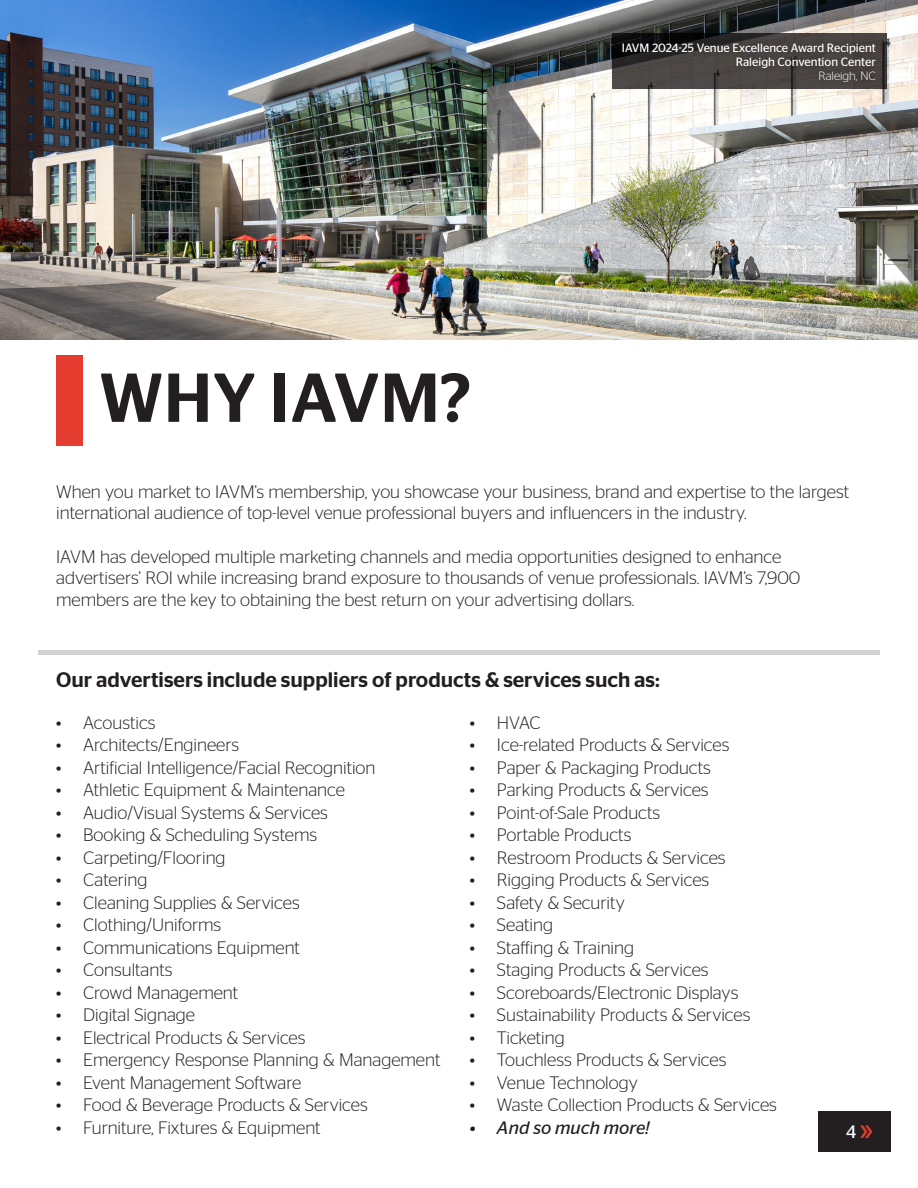
<style>
.page{position:relative;width:918px;height:1188px;background:#fff}
.page>*{position:absolute;margin:0;border:0;box-sizing:border-box;transform-origin:0 0}
.t1{font:500 69px "Stag Sans";letter-spacing:.02em;color:#231f20}
.t2{font:500 21px "Stag Sans";color:#231f20}
.t3{font:300 18px/21.6px "Stag Sans";color:#231f20}
.t4{font:italic 18px "Stag Sans";color:#231f20}
.t5{font:500 18px "Stag Sans";color:#e43d30}
.t6{font:12px "Stag Sans";color:#fff}
.t7{font:300 12px "Stag Sans";color:#fff}
.s1{font-weight:400;color:#fff}
</style>
<div class="page">
<div style="left:56px;top:355px;width:26px;height:90px;background:#e43d30"></div>
<img style="left:0;top:0;width:918px;height:339px">
<div style="left:818px;top:1111px;width:73px;height:41px;background:#231f20"></div>
<hr style="left:38px;top:651px;width:842px;height:4px;background:#d1d2d4">
<svg style="left:612px;top:33px;width:274px;height:56px"></svg>
<div style="left:616px;top:36px;width:266px;height:53px;background:#231f20;opacity:.75"></div>
<p class="t1" style="left:100px;top:358px;width:373px">WHY IAVM?</p>
<p class="t6" style="left:622px;top:41px;width:256px">IAVM 2024-25 Venue Excellence Award Recipient</p>
<p class="t6" style="left:736px;top:55px;width:142px">Raleigh Convention Center</p>
<p class="t7" style="left:819px;top:70px;width:59px">Raleigh, NC</p>
<p class="t3" style="left:56px;top:481px;width:795px">When you market to IAVM’s membership, you showcase your business, brand and expertise to the largest international audience of top-level venue professional buyers and influencers in the industry.</p>
<p class="t3" style="left:56px;top:545px;width:746px">IAVM has developed multiple marketing channels and media opportunities designed to enhance advertisers’ ROI while increasing brand exposure to thousands of venue professionals. IAVM’s 7,900 members are the key to obtaining the best return on your advertising dollars.</p>
<p class="t2" style="left:56px;top:668px;width:605px">Our advertisers include suppliers of products &amp; services such as:</p>
<p class="t3" style="left:56px;top:712px;width:101px">• Acoustics</p>
<p class="t3" style="left:56px;top:734px;width:184px">• Architects/Engineers</p>
<p class="t3" style="left:56px;top:757px;width:321px">• Artificial Intelligence/Facial Recognition</p>
<p class="t3" style="left:56px;top:779px;width:290px">• Athletic Equipment &amp; Maintenance</p>
<p class="t3" style="left:56px;top:802px;width:273px">• Audio/Visual Systems &amp; Services</p>
<p class="t3" style="left:56px;top:824px;width:263px">• Booking &amp; Scheduling Systems</p>
<p class="t3" style="left:56px;top:847px;width:171px">• Carpeting/Flooring</p>
<p class="t3" style="left:56px;top:869px;width:93px">• Catering</p>
<p class="t3" style="left:56px;top:892px;width:245px">• Cleaning Supplies &amp; Services</p>
<p class="t3" style="left:56px;top:914px;width:167px">• Clothing/Uniforms</p>
<p class="t3" style="left:56px;top:937px;width:245px">• Communications Equipment</p>
<p class="t3" style="left:56px;top:959px;width:118px">• Consultants</p>
<p class="t3" style="left:56px;top:982px;width:184px">• Crowd Management</p>
<p class="t3" style="left:56px;top:1004px;width:140px">• Digital Signage</p>
<p class="t3" style="left:56px;top:1027px;width:251px">• Electrical Products &amp; Services</p>
<p class="t3" style="left:56px;top:1049px;width:386px">• Emergency Response Planning &amp; Management</p>
<p class="t3" style="left:56px;top:1072px;width:247px">• Event Management Software</p>
<p class="t3" style="left:56px;top:1094px;width:313px">• Food &amp; Beverage Products &amp; Services</p>
<p class="t3" style="left:56px;top:1117px;width:266px">• Furniture, Fixtures &amp; Equipment</p>
<p class="t3" style="left:470px;top:712px;width:72px">• HVAC</p>
<p class="t3" style="left:470px;top:734px;width:261px">• Ice-related Products &amp; Services</p>
<p class="t3" style="left:470px;top:757px;width:242px">• Paper &amp; Packaging Products</p>
<p class="t3" style="left:470px;top:779px;width:240px">• Parking Products &amp; Services</p>
<p class="t3" style="left:470px;top:802px;width:192px">• Point-of-Sale Products</p>
<p class="t3" style="left:470px;top:824px;width:163px">• Portable Products</p>
<p class="t3" style="left:470px;top:847px;width:257px">• Restroom Products &amp; Services</p>
<p class="t3" style="left:470px;top:869px;width:241px">• Rigging Products &amp; Services</p>
<p class="t3" style="left:470px;top:892px;width:156px">• Safety &amp; Security</p>
<p class="t3" style="left:470px;top:914px;width:85px">• Seating</p>
<p class="t3" style="left:470px;top:937px;width:166px">• Staffing &amp; Training</p>
<p class="t3" style="left:470px;top:959px;width:240px">• Staging Products &amp; Services</p>
<p class="t3" style="left:470px;top:982px;width:270px">• Scoreboards/Electronic Displays</p>
<p class="t3" style="left:470px;top:1004px;width:282px">• Sustainability Products &amp; Services</p>
<p class="t3" style="left:470px;top:1027px;width:96px">• Ticketing</p>
<p class="t3" style="left:470px;top:1049px;width:258px">• Touchless Products &amp; Services</p>
<p class="t3" style="left:470px;top:1072px;width:169px">• Venue Technology</p>
<p class="t3" style="left:470px;top:1094px;width:308px">• Waste Collection Products &amp; Services</p>
<p class="t4" style="left:470px;top:1117px;width:181px">• And so much more!</p>
<p class="t5" style="left:846px;top:1122px;width:28px"><span class="s1">4</span> &gt;&gt;</p>
</div>
